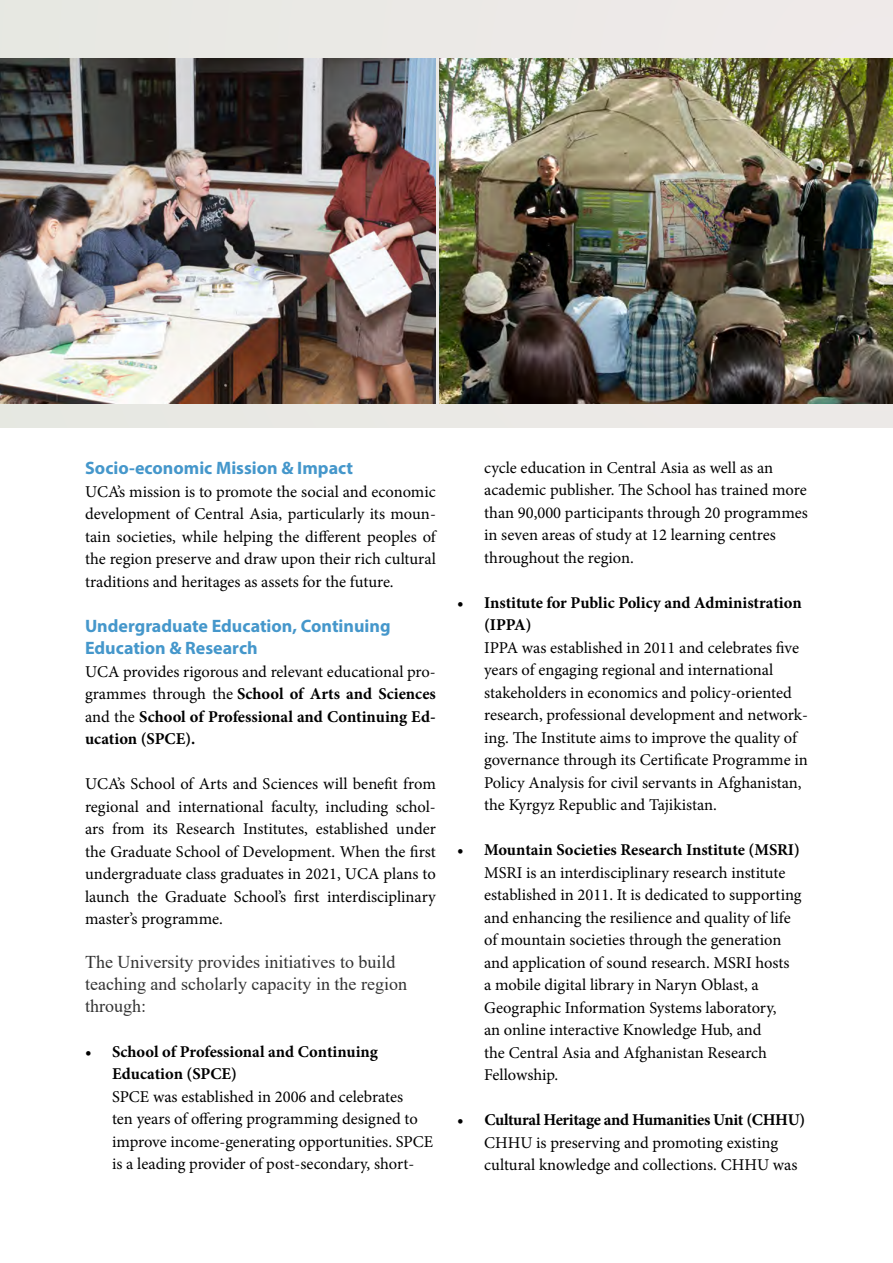
<style>
.page{position:relative;width:893px;height:1263px;background:#fff}
.page>*{position:absolute;margin:0;border:0;box-sizing:border-box;transform-origin:0 0}
.t1{font:18px/21.6px "Times New Roman";color:#333}
.t2{font:700 18px/22.5px "Myriad Pro";color:#4597cb}
.t3{font:16.5px/22.5px "Minion Pro";color:#000}
.t4{font:700 16.5px/22.5px "Minion Pro";letter-spacing:-.005em;color:#000}
.s1{font-weight:400}
</style>
<div class="page">
<div style="left:0;top:0;width:893px;height:427px;background:#ebe9e6"></div>
<img style="left:0;top:58px;width:436px;height:346px">
<img style="left:439px;top:58px;width:454px;height:346px">
<p class="t2" style="left:85px;top:456px;width:270px">Socio-economic Mission &amp; Impact</p>
<p class="t3" style="left:85px;top:480px;width:352px;text-align:justify">UCA’s mission is to promote the social and economic development of Central Asia, particularly its moun&shy;tain societies, while helping the different peoples of the region preserve and draw upon their rich cultural traditions and heritages as assets for the future.</p>
<p class="t2" style="left:85px;top:614px;width:307px">Undergraduate Education, Continuing<br>Education &amp; Research</p>
<p class="t4" style="left:85px;top:660px;width:352px;text-align:justify"><span class="s1">UCA provides rigorous and relevant educational pro&shy;grammes through the</span> School of Arts and Sciences <span class="s1">and the</span> School of Professional and Continuing Ed&shy;ucation (SPCE).</p>
<p class="t3" style="left:85px;top:773px;width:352px;text-align:justify">UCA’s School of Arts and Sciences will benefit from regional and international faculty, including schol&shy;ars from its Research Institutes, established under the Graduate School of Development. When the first undergraduate class graduates in 2021, UCA plans to launch the Graduate School’s first interdisciplinary master’s programme.</p>
<p class="t1" style="left:85px;top:951px;width:323px">The University provides initiatives to build teaching and scholarly capacity in the region through:</p>
<p class="t4" style="left:112px;top:1040px;width:267px;text-indent:-27px">• School of Professional and Continuing<br>Education (SPCE)</p>
<p class="t3" style="left:112px;top:1085px;width:323px">SPCE was established in 2006 and celebrates<br>ten years of offering programming designed to improve income-generating opportunities. SPCE is a leading provider of post-secondary, short-</p>
<p class="t3" style="left:484px;top:456px;width:325px">cycle education in Central Asia as well as an academic publisher. The School has trained more than 90,000 participants through 20 programmes in seven areas of study at 12 learning centres throughout the region.</p>
<p class="t4" style="left:484px;top:591px;width:319px;text-indent:-27px">• Institute for Public Policy and Administration (IPPA)</p>
<p class="t3" style="left:484px;top:636px;width:325px">IPPA was established in 2011 and celebrates five years of engaging regional and international stakeholders in economics and policy-oriented research, professional development and network&shy;ing. The Institute aims to improve the quality of governance through its Certificate Programme in Policy Analysis for civil servants in Afghanistan, the Kyrgyz Republic and Tajikistan.</p>
<p class="t4" style="left:457px;top:839px;width:344px">• Mountain Societies Research Institute (MSRI)</p>
<p class="t3" style="left:484px;top:861px;width:319px">MSRI is an interdisciplinary research institute established in 2011. It is dedicated to supporting and enhancing the resilience and quality of life of mountain societies through the generation and application of sound research. MSRI hosts<br>a mobile digital library in Naryn Oblast, a Geographic Information Systems laboratory,<br>an online interactive Knowledge Hub, and<br>the Central Asia and Afghanistan Research Fellowship.</p>
<p class="t4" style="left:457px;top:1109px;width:350px">• Cultural Heritage and Humanities Unit (CHHU)</p>
<p class="t3" style="left:484px;top:1131px;width:315px">CHHU is preserving and promoting existing cultural knowledge and collections. CHHU was</p>
</div>
